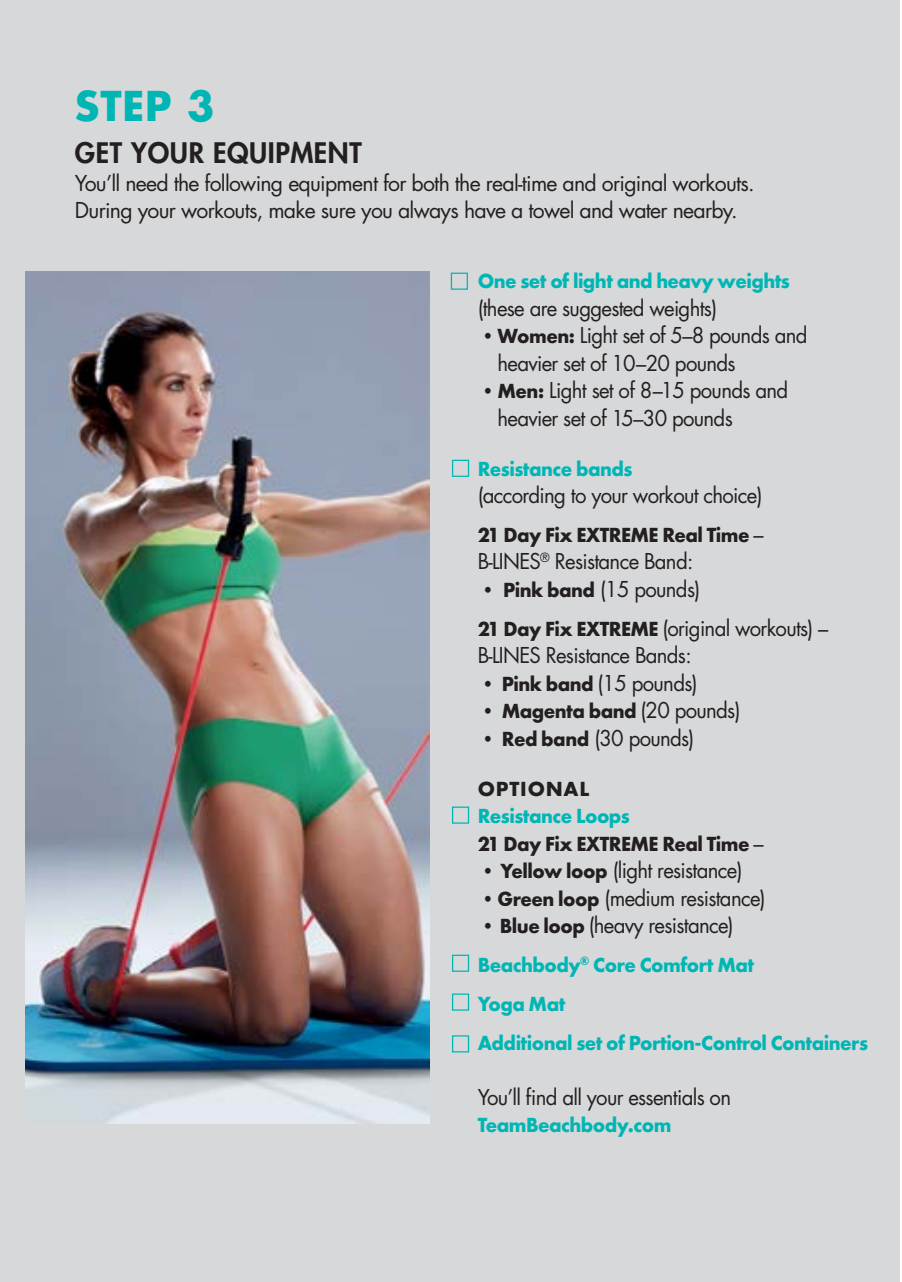
<style>
.page{position:relative;width:902px;height:1282px;background:#fff}
.page>*{position:absolute;margin:0;border:0;box-sizing:border-box;transform-origin:0 0}
.t1{font:700 40px "Futura Std";color:#00b6b5}
.t2{font:800 27.5px "Futura Std";letter-spacing:.02em;color:#231f20}
.t3{font:21.25px/27.5px "Futura";letter-spacing:-.035em;color:#231f20;scale:.96 1}
.t4{font:700 21.25px/38.8px "Futura PT";letter-spacing:-.025em;color:#00b6b5;scale:.96 1}
.t5{font:21.25px/27.5px "Futura";letter-spacing:-.035em;color:#231f20}
.t6{font:700 21.25px/27.5px "Futura PT";letter-spacing:-.025em;color:#231f20;scale:.96 1}
.t7{font:700 21.25px "Futura PT";letter-spacing:.035em;color:#231f20}
.s1{font-family:"Futura PT";font-weight:700}
.s2{font-family:"Futura";font-weight:400}
.s3{color:#00b6b5}
</style>
<div class="page">
<div style="left:0;top:0;width:900px;height:1282px;background:#d6d8d9"></div>
<img style="left:26px;top:271px;width:403px;height:852px">
<div style="left:451px;top:273px;width:17px;height:17px;border:1px solid #00b6b5"></div>
<div style="left:452px;top:460px;width:17px;height:17px;border:1px solid #00b6b5"></div>
<div style="left:452px;top:806px;width:17px;height:17px;border:1px solid #00b6b5"></div>
<div style="left:452px;top:954px;width:17px;height:18px;border:1px solid #00b6b5"></div>
<div style="left:452px;top:993px;width:17px;height:17px;border:1px solid #00b6b5"></div>
<div style="left:452px;top:1035px;width:17px;height:17px;border:1px solid #00b6b5"></div>
<h1 class="t1" style="left:75px;top:79px;width:141px">STEP 3</h1>
<p class="t2" style="left:75px;top:136px;width:288px">GET YOUR EQUIPMENT</p>
<p class="t5" style="left:75px;top:169px;width:681px">You’ll need the following equipment for both the real-time and original workouts.<br>During your workouts, make sure you always have a towel and water nearby.</p>
<p class="t4" style="left:478px;top:261px;width:327px">One set of light and heavy weights</p>
<p class="t3" style="left:478px;top:294px;width:251px">(these are suggested weights)</p>
<p class="t3" style="left:498px;top:321px;width:324px;text-indent:-20px"><span class="s1">•Women:</span> Light set of 5–8 pounds and heavier set of 10–20 pounds</p>
<p class="t3" style="left:498px;top:376px;width:304px;text-indent:-20px"><span class="s1">•Men:</span> Light set of 8–15 pounds and heavier set of 15–30 pounds</p>
<p class="t4" style="left:478px;top:448px;width:163px">Resistance bands</p>
<p class="t3" style="left:478px;top:481px;width:298px">(according to your workout choice)</p>
<p class="t6" style="left:478px;top:520px;width:299px">21 Day Fix EXTREME Real Time <span class="s2">–</span></p>
<p class="t3" style="left:478px;top:547px;width:226px">B-LINES<sup>®</sup> Resistance Band:</p>
<p class="t3" style="left:478px;top:569px;width:367px;line-height:38.8px"><span class="s1">• Pink band</span> (15 pounds)<br><span class="s1">21 Day Fix EXTREME</span> (original workouts) –</p>
<p class="t3" style="left:478px;top:641px;width:224px">B-LINES Resistance Bands:</p>
<p class="t3" style="left:478px;top:669px;width:231px"><span class="s1">• Pink band</span> (15 pounds)</p>
<p class="t6" style="left:478px;top:697px;width:275px">• Magenta band <span class="s2">(20 pounds)</span></p>
<p class="t3" style="left:478px;top:724px;width:227px"><span class="s1">• Red band</span> (30 pounds)</p>
<p class="t7" style="left:478px;top:775px;width:113px">OPTIONAL</p>
<p class="t6" style="left:478px;top:802px;width:299px"><span class="s3">Resistance Loops<br></span>21 Day Fix EXTREME Real Time <span class="s2">–</span></p>
<p class="t3" style="left:478px;top:856px;width:277px"><span class="s1">• Yellow loop</span> (light resistance)</p>
<p class="t3" style="left:478px;top:884px;width:302px"><span class="s1">•Green loop</span> (medium resistance)</p>
<p class="t3" style="left:478px;top:911px;width:268px"><span class="s1">•Blue loop</span> (heavy resistance)</p>
<p class="t4" style="left:478px;top:945px;width:408px">Beachbody<sup>®</sup> Core Comfort Mat<br>Yoga Mat<br>Additional set of Portion-Control Containers</p>
<p class="t3" style="left:478px;top:1082px;width:265px">You’ll find all your essentials on</p>
<p class="t4" style="left:478px;top:1105px;width:203px">TeamBeachbody.com</p>
</div>
